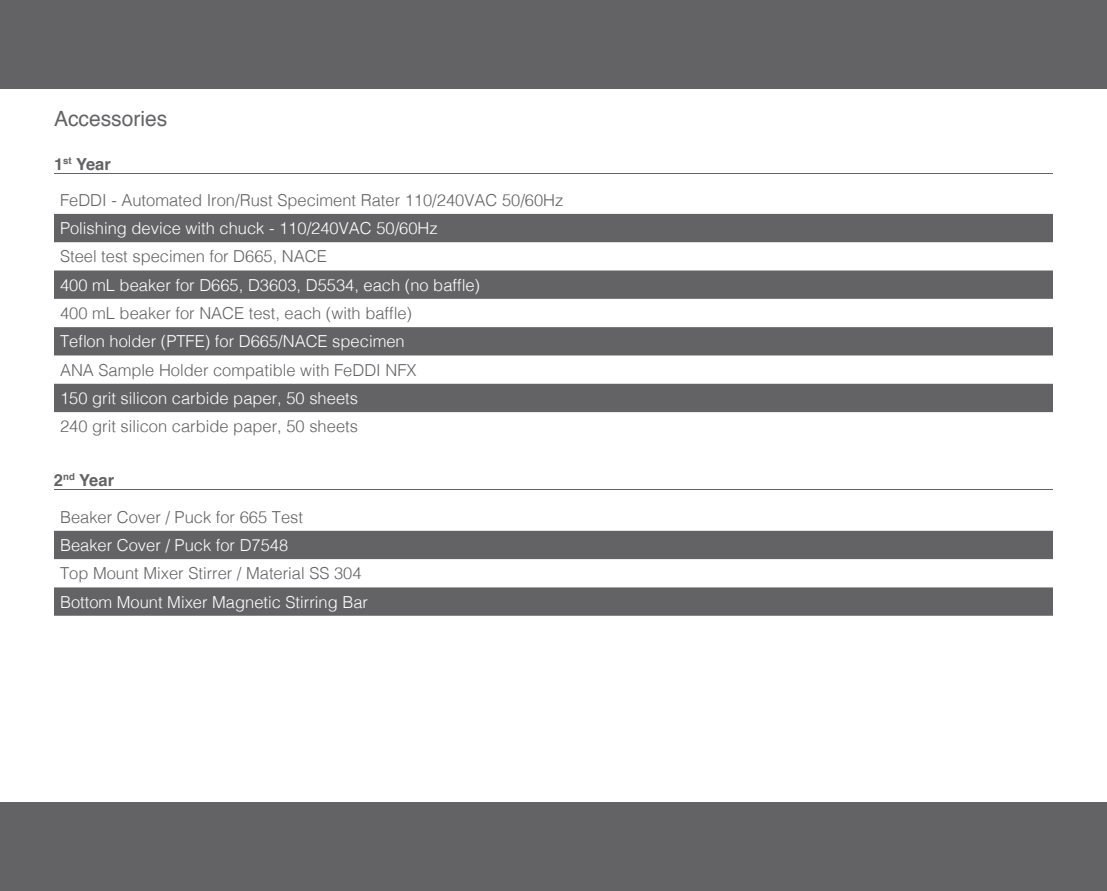
<style>
.page{position:relative;width:1107px;height:891px;background:#fff}
.page>*{position:absolute;margin:0;border:0;box-sizing:border-box;transform-origin:0 0}
.t1{font:21px "Helvetica";color:#636366}
.t2{font:300 16.5px "Helvetica";color:#636366}
.t3{font:300 16.5px "Helvetica";color:#fff}
.t4{font:700 16.5px "Helvetica";color:#636366}
</style>
<div class="page">
<svg style="left:54px;top:214px;width:999px;height:198px;fill:#636366"></svg>
<svg style="left:54px;top:530px;width:999px;height:1px"></svg>
<svg style="left:54px;top:531px;width:999px;height:85px;fill:#636366"></svg>
<hr style="left:54px;top:173px;width:999px;height:1px;background:#636366">
<hr style="left:54px;top:489px;width:999px;height:1px;background:#636366">
<div style="left:0;top:803px;width:1107px;height:88px;background:#636366"></div>
<div style="left:0;top:0;width:1107px;height:88px;background:#636366"></div>
<p class="t1" style="left:54px;top:102px;width:115px">Accessories</p>
<p class="t4" style="left:54px;top:150px;width:58px">1<sup>st</sup> Year</p>
<p class="t2" style="left:60px;top:186px;width:505px">FeDDI - Automated Iron/Rust Speciment Rater 110/240VAC 50/60Hz</p>
<p class="t3" style="left:60px;top:214px;width:379px">Polishing device with chuck - 110/240VAC 50/60Hz</p>
<p class="t2" style="left:60px;top:242px;width:268px">Steel test specimen for D665, NACE</p>
<p class="t3" style="left:60px;top:271px;width:422px">400 mL beaker for D665, D3603, D5534, each (no baffle)</p>
<p class="t2" style="left:60px;top:299px;width:354px">400 mL beaker for NACE test, each (with baffle)</p>
<p class="t3" style="left:60px;top:327px;width:346px">Teflon holder (PTFE) for D665/NACE specimen</p>
<p class="t2" style="left:60px;top:356px;width:358px">ANA Sample Holder compatible with FeDDI NFX</p>
<p class="t3" style="left:60px;top:384px;width:300px">150 grit silicon carbide paper, 50 sheets</p>
<p class="t2" style="left:60px;top:412px;width:300px">240 grit silicon carbide paper, 50 sheets</p>
<p class="t4" style="left:54px;top:467px;width:62px">2<sup>nd</sup> Year</p>
<p class="t2" style="left:60px;top:503px;width:245px">Beaker Cover / Puck for 665 Test</p>
<p class="t3" style="left:60px;top:531px;width:230px">Beaker Cover / Puck for D7548</p>
<p class="t2" style="left:60px;top:559px;width:303px">Top Mount Mixer Stirrer / Material SS 304</p>
<p class="t3" style="left:60px;top:588px;width:310px">Bottom Mount Mixer Magnetic Stirring Bar</p>
</div>
